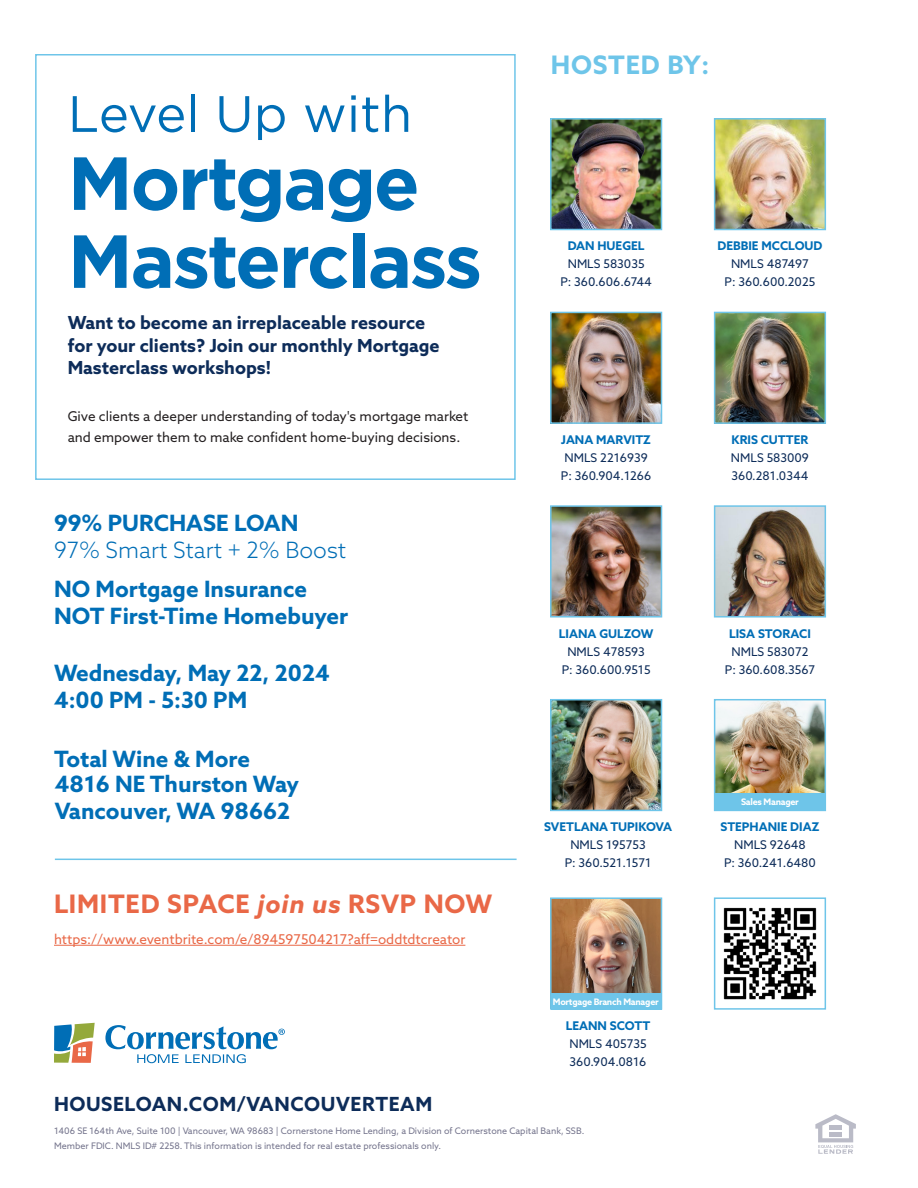
<style>
.page{position:relative;width:918px;height:1188px;background:#fff}
.page>*{position:absolute;margin:0;border:0;box-sizing:border-box;transform-origin:0 0}
.t1{font:700 75px/78px "Gotham";letter-spacing:-.03em;color:#006eb6}
.t2{font:51px "Gotham";color:#006eb6}
.t3{font:700 25.5px "Azo Sans";letter-spacing:.03em;color:#e96847}
.t4{font:700 25.5px "Azo Sans";letter-spacing:.03em;color:#6ec5e9}
.t5{font:700 22.5px "Azo Sans";color:#006eb6}
.t6{font:300 22.5px "Azo Sans";color:#006eb6}
.t7{font:700 19.5px "Azo Sans";letter-spacing:.03em;color:#0d2c59}
.t8{font:700 18px/22.5px "Azo Sans";color:#0d2c59}
.t9{font:13.5px/21px "Azo Sans";color:#231f20}
.t10{font:13.5px "Azo Sans";color:#e96847}
.t11{font:12px "Azo Sans";color:#0d2c59}
.t12{font:700 12px "Azo Sans";color:#006eb6}
.t13{font:9px "Azo Sans";color:#74748c}
.t14{font:700 9px "Azo Sans";letter-spacing:-.03em;color:#fff}
.s1{font-style:italic}
</style>
<div class="page">
<hr style="left:54px;top:945px;width:411px;height:1px;background:#e96847">
<hr style="left:55px;top:859px;width:462px;height:1px;background:#6ec5e9">
<div style="left:35px;top:54px;width:481px;height:426px;border:2px solid #6ec5e9"></div>
<img style="left:553px;top:121px;width:106px;height:106px">
<div style="left:550px;top:118px;width:112px;height:112px;border:2px solid #6ec5e9"></div>
<img style="left:553px;top:315px;width:106px;height:106px">
<div style="left:550px;top:312px;width:112px;height:112px;border:2px solid #6ec5e9"></div>
<img style="left:553px;top:508px;width:106px;height:107px">
<div style="left:550px;top:505px;width:112px;height:113px;border:2px solid #6ec5e9"></div>
<img style="left:553px;top:702px;width:106px;height:106px">
<div style="left:550px;top:699px;width:112px;height:112px;border:2px solid #6ec5e9"></div>
<img style="left:553px;top:900px;width:106px;height:93px">
<div style="left:550px;top:897px;width:112px;height:113px;border:2px solid #6ec5e9"></div>
<img style="left:723px;top:907px;width:94px;height:93px">
<div style="left:714px;top:897px;width:112px;height:113px;border:2px solid #6ec5e9"></div>
<img style="left:717px;top:121px;width:106px;height:106px">
<div style="left:714px;top:118px;width:112px;height:112px;border:2px solid #6ec5e9"></div>
<img style="left:717px;top:315px;width:106px;height:106px">
<div style="left:714px;top:312px;width:112px;height:112px;border:2px solid #6ec5e9"></div>
<img style="left:717px;top:508px;width:106px;height:107px">
<div style="left:714px;top:505px;width:112px;height:113px;border:2px solid #6ec5e9"></div>
<img style="left:717px;top:702px;width:106px;height:91px">
<div style="left:714px;top:699px;width:112px;height:112px;border:2px solid #6ec5e9"></div>
<svg style="left:815px;top:1114px;width:41px;height:40px"></svg>
<div style="left:715px;top:793px;width:110px;height:17px;background:#6ec5e9"></div>
<div style="left:551px;top:993px;width:111px;height:17px;background:#6ec5e9"></div>
<svg style="left:54px;top:1023px;width:41px;height:40px"></svg>
<svg style="left:105px;top:1025px;width:180px;height:38px"></svg>
<p class="t2" style="left:68px;top:81px;width:346px">Level Up with</p>
<p class="t1" style="left:68px;top:144px;width:416px">Mortgage<br>Masterclass</p>
<p class="t8" style="left:68px;top:311px;width:373px">Want to become an irreplaceable resource for your clients? Join our monthly Mortgage<br>Masterclass workshops!</p>
<p class="t9" style="left:68px;top:405px;width:402px">Give clients a deeper understanding of today's mortgage market and empower them to make confident home-buying decisions.</p>
<p class="t5" style="left:54px;top:508px;width:246px">99% PURCHASE LOAN</p>
<p class="t6" style="left:54px;top:535px;width:294px">97% Smart Start + 2% Boost</p>
<p class="t5" style="left:54px;top:574px;width:255px">NO Mortgage Insurance</p>
<p class="t5" style="left:54px;top:601px;width:296px">NOT First-Time Homebuyer</p>
<p class="t5" style="left:54px;top:658px;width:277px">Wednesday, May 22, 2024</p>
<p class="t5" style="left:54px;top:685px;width:195px">4:00 PM - 5:30 PM</p>
<p class="t5" style="left:54px;top:744px;width:198px">Total Wine &amp; More</p>
<p class="t5" style="left:55px;top:769px;width:246px">4816 NE Thurston Way</p>
<p class="t5" style="left:55px;top:796px;width:237px">Vancouver, WA 98662</p>
<p class="t3" style="left:54px;top:887px;width:440px">LIMITED SPACE <span class="s1">join us</span> RSVP NOW</p>
<p class="t10" style="left:54px;top:930px;width:413px">https://www.eventbrite.com/e/894597504217?aff=oddtdtcreator</p>
<p class="t4" style="left:551px;top:48px;width:160px">HOSTED BY:</p>
<p class="t12" style="left:568px;top:238px;width:78px">DAN HUEGEL</p>
<p class="t11" style="left:568px;top:256px;width:78px">NMLS 583035</p>
<p class="t11" style="left:560px;top:274px;width:93px">P: 360.606.6744</p>
<p class="t12" style="left:561px;top:432px;width:91px">JANA MARVITZ</p>
<p class="t11" style="left:565px;top:450px;width:85px">NMLS 2216939</p>
<p class="t11" style="left:561px;top:468px;width:92px">P: 360.904.1266</p>
<p class="t12" style="left:717px;top:238px;width:107px">DEBBIE MCCLOUD</p>
<p class="t11" style="left:731px;top:256px;width:79px">NMLS 487497</p>
<p class="t11" style="left:725px;top:274px;width:92px">P: 360.600.2025</p>
<p class="t12" style="left:732px;top:432px;width:78px">KRIS CUTTER</p>
<p class="t11" style="left:731px;top:450px;width:80px">NMLS 583009</p>
<p class="t11" style="left:732px;top:468px;width:78px">360.281.0344</p>
<p class="t12" style="left:559px;top:625px;width:96px">LIANA GULZOW</p>
<p class="t11" style="left:567px;top:643px;width:79px">NMLS 478593</p>
<p class="t11" style="left:562px;top:661px;width:90px">P: 360.600.9515</p>
<p class="t12" style="left:729px;top:625px;width:83px">LISA STORACI</p>
<p class="t11" style="left:731px;top:643px;width:79px">NMLS 583072</p>
<p class="t11" style="left:725px;top:661px;width:92px">P: 360.608.3567</p>
<p class="t12" style="left:544px;top:819px;width:130px">SVETLANA TUPIKOVA</p>
<p class="t11" style="left:570px;top:837px;width:77px">NMLS 195753</p>
<p class="t11" style="left:565px;top:855px;width:88px">P: 360.521.1571</p>
<p class="t14" style="left:741px;top:796px;width:59px">Sales Manager</p>
<p class="t12" style="left:720px;top:819px;width:101px">STEPHANIE DIAZ</p>
<p class="t11" style="left:734px;top:837px;width:73px">NMLS 92648</p>
<p class="t11" style="left:724px;top:855px;width:93px">P: 360.241.6480</p>
<p class="t14" style="left:553px;top:996px;width:107px">Mortgage Branch Manager</p>
<p class="t7" style="left:54px;top:1091px;width:380px">HOUSELOAN.COM/VANCOUVERTEAM</p>
<p class="t12" style="left:566px;top:1017px;width:86px">LEANN SCOTT</p>
<p class="t11" style="left:569px;top:1036px;width:79px">NMLS 405735</p>
<p class="t11" style="left:570px;top:1054px;width:78px">360.904.0816</p>
<p class="t13" style="left:54px;top:1125px;width:532px">1406 SE 164th Ave, Suite 100 | Vancouver, WA 98683 | Cornerstone Home Lending, a Division of Cornerstone Capital Bank, SSB.</p>
<p class="t13" style="left:54px;top:1140px;width:389px">Member FDIC. NMLS ID# 2258. This information is intended for real estate professionals only.</p>
</div>
